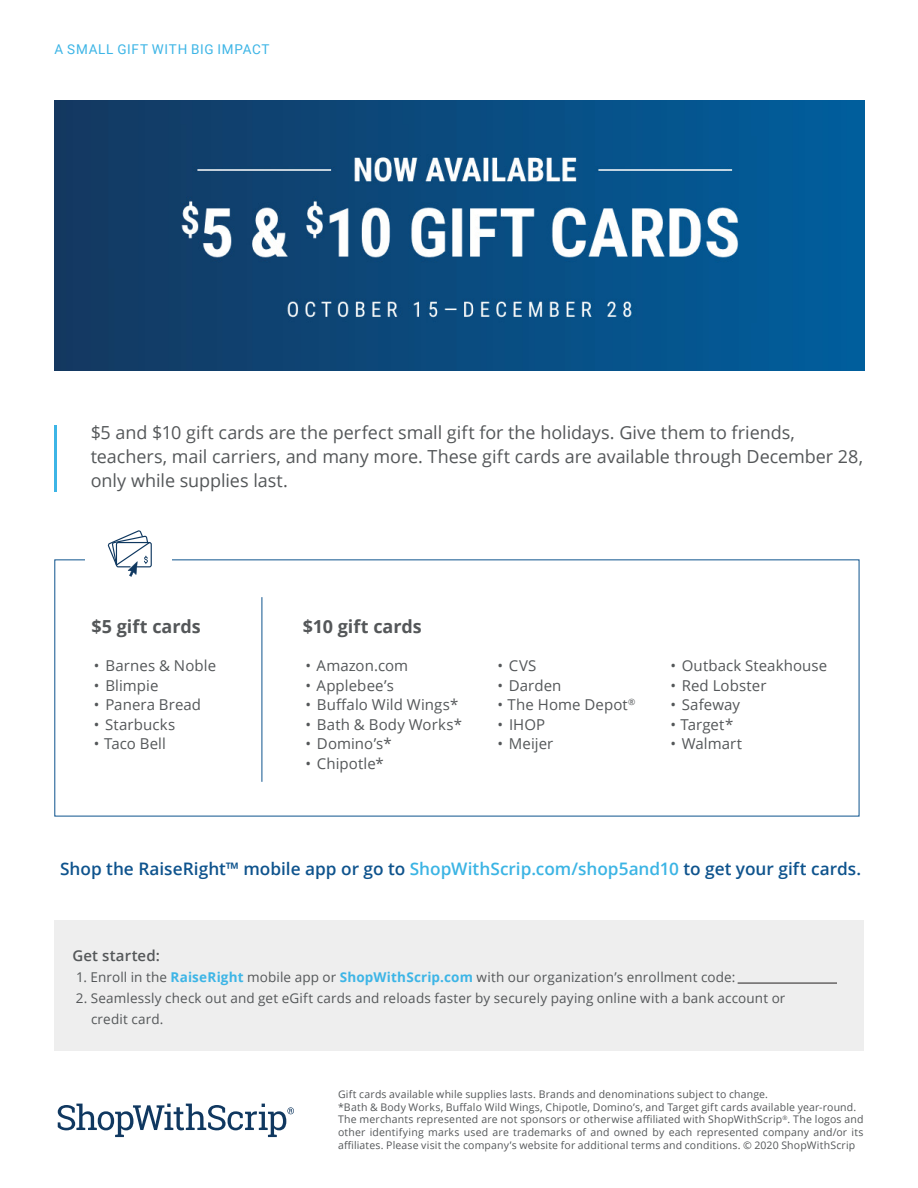
<style>
.page{position:relative;width:918px;height:1188px;background:#fff}
.page>*{position:absolute;margin:0;border:0;box-sizing:border-box;transform-origin:0 0}
.t1{font:18px/24px "Open Sans";letter-spacing:-.005em;color:#545759}
.t2{font:700 18px "Open Sans";color:#545759}
.t3{font:600 17.25px "Open Sans";color:#0e538d}
.t4{font:15px "Open Sans";letter-spacing:.005em;color:#545759}
.t5{font:600 15px "Open Sans";letter-spacing:.01em;color:#545759}
.t6{font:13.5px/21px "Open Sans";letter-spacing:.01em;color:#545759}
.t7{font:13.5px "Roboto";letter-spacing:.05em;color:#3db5e6}
.t8{font:10.5px/12.6px "Open Sans";letter-spacing:.015em;color:#545759;text-align:justify}
.s1{color:#3bb4e4}
.s2{font-weight:700;color:#3db5e6}
</style>
<div class="page">
<img style="left:54px;top:100px;width:810px;height:270px">
<svg style="left:58px;top:1104px;width:236px;height:33px"></svg>
<div style="left:54px;top:920px;width:810px;height:131px;background:#eee"></div>
<hr style="left:54px;top:426px;width:3px;height:66px;background:#3db5e6">
<hr style="left:738px;top:983px;width:99px;height:1px;background:#231f20">
<hr style="left:262px;top:597px;width:1px;height:185px;background:#0e538d">
<svg style="left:108px;top:530px;width:44px;height:47px"></svg>
<p class="t7" style="left:55px;top:40px;width:217px">A SMALL GIFT WITH BIG IMPACT</p>
<p class="t1" style="left:91px;top:420px;width:774px">$5 and $10 gift cards are the perfect small gift for the holidays. Give them to friends, teachers, mail carriers, and many more. These gift cards are available through December 28, only while supplies last.</p>
<p class="t2" style="left:91px;top:614px;width:111px">$5 gift cards</p>
<p class="t2" style="left:303px;top:614px;width:121px">$10 gift cards</p>
<p class="t4" style="left:94px;top:656px;width:124px">• Barnes &amp; Noble</p>
<p class="t4" style="left:94px;top:675px;width:66px">• Blimpie</p>
<p class="t4" style="left:94px;top:695px;width:109px">• Panera Bread</p>
<p class="t4" style="left:94px;top:714px;width:83px">• Starbucks</p>
<p class="t4" style="left:94px;top:734px;width:73px">• Taco Bell</p>
<p class="t4" style="left:306px;top:656px;width:104px">• Amazon.com</p>
<p class="t4" style="left:306px;top:675px;width:90px">• Applebee’s</p>
<p class="t4" style="left:306px;top:695px;width:154px">• Buffalo Wild Wings*</p>
<p class="t4" style="left:306px;top:714px;width:158px">• Bath &amp; Body Works*</p>
<p class="t4" style="left:306px;top:734px;width:88px">• Domino’s*</p>
<p class="t4" style="left:306px;top:753px;width:80px">• Chipotle*</p>
<p class="t4" style="left:497px;top:656px;width:41px">• CVS</p>
<p class="t4" style="left:497px;top:675px;width:65px">• Darden</p>
<p class="t4" style="left:497px;top:695px;width:140px">• The Home Depot<sup>®</sup></p>
<p class="t4" style="left:497px;top:714px;width:49px">• IHOP</p>
<p class="t4" style="left:497px;top:734px;width:57px">• Meijer</p>
<p class="t4" style="left:670px;top:656px;width:158px">• Outback Steakhouse</p>
<p class="t4" style="left:670px;top:675px;width:98px">• Red Lobster</p>
<p class="t4" style="left:670px;top:695px;width:71px">• Safeway</p>
<p class="t4" style="left:670px;top:714px;width:64px">• Target*</p>
<p class="t4" style="left:670px;top:734px;width:73px">• Walmart</p>
<p class="t3" style="left:60px;top:857px;width:803px">Shop the RaiseRight™ mobile app or go to <span class="s1">ShopWithScrip.com/shop5and10</span> to get your gift cards.</p>
<p class="t5" style="left:72px;top:946px;width:89px">Get started:</p>
<p class="t6" style="left:76px;top:967px;width:661px">1. Enroll in the <span class="s2">RaiseRight</span> mobile app or <span class="s2">ShopWithScrip.com</span> with our organization’s enrollment code:</p>
<p class="t6" style="left:91px;top:988px;width:696px;text-indent:-15px">2. Seamlessly check out and get eGift cards and reloads faster by securely paying online with a bank account or credit card.</p>
<p class="t8" style="left:338px;top:1088px;width:431px">Gift cards available while supplies lasts. Brands and denominations subject to change.</p>
<p class="t8" style="left:338px;top:1100px;width:520px">*Bath &amp; Body Works, Buffalo Wild Wings, Chipotle, Domino’s, and Target gift cards available year-round.</p>
<p class="t8" style="left:338px;top:1113px;width:527px">The merchants represented are not sponsors or otherwise affiliated with ShopWithScrip<sup>®</sup>. The logos and other identifying marks used are trademarks of and owned by each represented company and/or its affiliates. Please visit the company’s website for additional terms and conditions. © 2020 ShopWithScrip</p>
</div>
